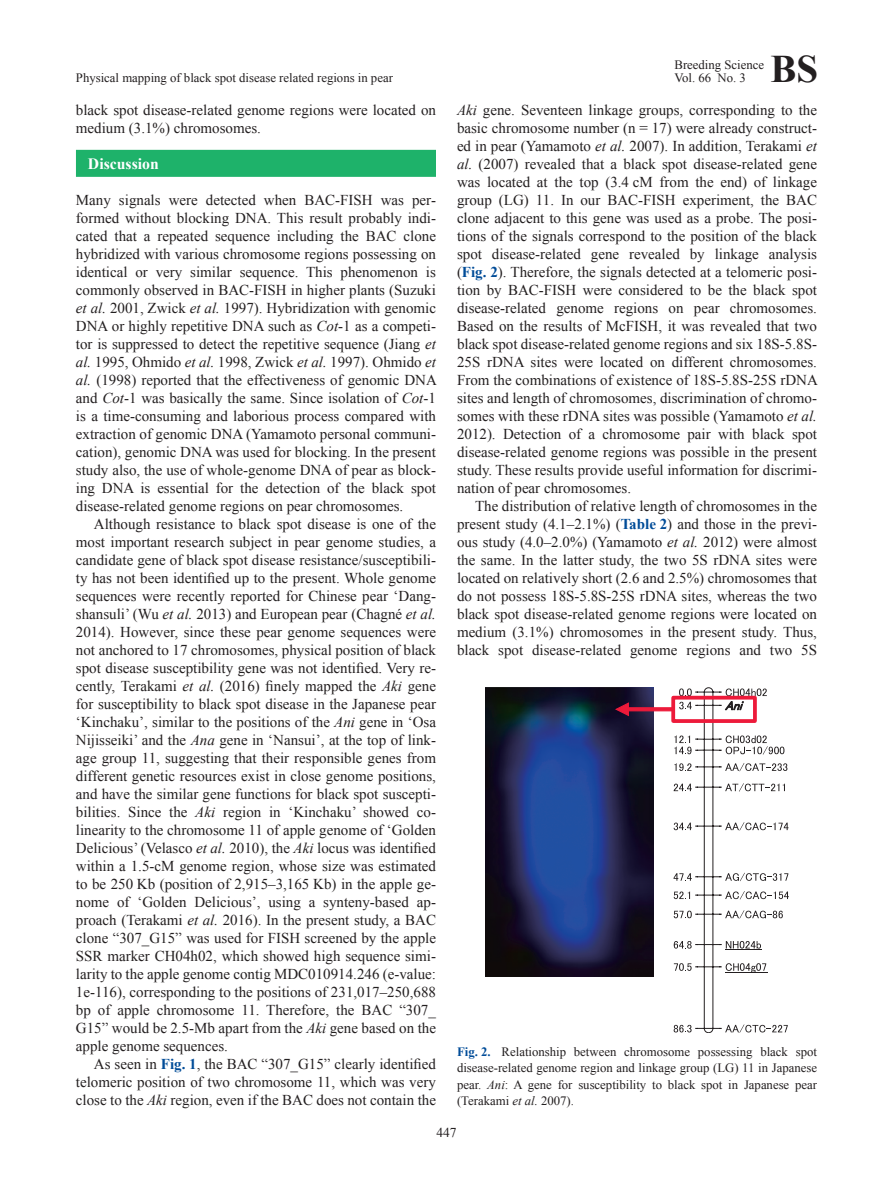
<style>
.page{position:relative;width:893px;height:1183px;background:#fff}
.page>*{position:absolute;margin:0;border:0;box-sizing:border-box;transform-origin:0 0}
.t1{font:700 39px "Times New Roman";color:#231f20}
.t2{font:700 15.75px "Times New Roman";color:#fff}
.t3{font:15px/18px "Times New Roman";color:#231f20;text-align:justify}
.t4{font:13.5px "Times New Roman";color:#231f20}
.t5{font:12.75px/16.5px "Times New Roman";color:#231f20}
.s1{font-style:italic}
.s2{font-weight:700;color:#014c98}
</style>
<div class="page">
<div style="left:76px;top:150px;width:360px;height:27px;background:#1eb26a"></div>
<img style="left:485px;top:687px;width:169px;height:289px">
<svg style="left:673px;top:687px;width:116px;height:345px"></svg>
<hr style="left:626px;top:707px;width:48px;height:3px;background:#ed1a3a">
<svg style="left:615px;top:702px;width:14px;height:13px"></svg>
<div style="left:671px;top:695px;width:86px;height:27px;border:4px solid #ed1a3a"></div>
<p class="t5" style="left:76px;top:69px;width:318px">Physical mapping of black spot disease related regions in pear</p>
<p class="t3" style="left:76px;top:100px;width:362px">black spot disease-related genome regions were located on medium (3.1%) chromosomes.</p>
<p class="t2" style="left:88px;top:152px;width:72px">Discussion</p>
<p class="t3" style="left:76px;top:190px;width:362px">Many signals were detected when BAC-FISH was per&shy;formed without blocking DNA. This result probably indi&shy;cated that a repeated sequence including the BAC clone hybridized with various chromosome regions possessing on identical or very similar sequence. This phenomenon is commonly observed in BAC-FISH in higher plants (Suzuki <span class="s1">et al.</span> 2001, Zwick <span class="s1">et al.</span> 1997). Hybridization with genomic DNA or highly repetitive DNA such as <span class="s1">Cot</span>-1 as a competi&shy;tor is suppressed to detect the repetitive sequence (Jiang <span class="s1">et al.</span> 1995, Ohmido <span class="s1">et al.</span> 1998, Zwick <span class="s1">et al.</span> 1997). Ohmido <span class="s1">et al.</span> (1998) reported that the effectiveness of genomic DNA and <span class="s1">Cot</span>-1 was basically the same. Since isolation of <span class="s1">Cot</span>-1 is a time-consuming and laborious process compared with extraction of genomic DNA (Yamamoto personal communi&shy;cation), genomic DNA was used for blocking. In the present study also, the use of whole-genome DNA of pear as block&shy;ing DNA is essential for the detection of the black spot disease-related genome regions on pear chromosomes.</p>
<p class="t3" style="left:76px;top:514px;width:362px;text-indent:18px">Although resistance to black spot disease is one of the most important research subject in pear genome studies, a candidate gene of black spot disease resistance/susceptibili&shy;ty has not been identified up to the present. Whole genome sequences were recently reported for Chinese pear ‘Dang&shy;shansuli’ (Wu <span class="s1">et al.</span> 2013) and European pear (Chagné <span class="s1">et al.<br></span>2014). However, since these pear genome sequences were not anchored to 17 chromosomes, physical position of black spot disease susceptibility gene was not identified. Very re&shy;cently, Terakami <span class="s1">et al.</span> (2016) finely mapped the <span class="s1">Aki</span> gene for susceptibility to black spot disease in the Japanese pear ‘Kinchaku’, similar to the positions of the <span class="s1">Ani</span> gene in ‘Osa Nijisseiki’ and the <span class="s1">Ana</span> gene in ‘Nansui’, at the top of link&shy;age group 11, suggesting that their responsible genes from different genetic resources exist in close genome positions, and have the similar gene functions for black spot suscepti&shy;bilities. Since the <span class="s1">Aki</span> region in ‘Kinchaku’ showed co&shy;linearity to the chromosome 11 of apple genome of ‘Golden Delicious’ (Velasco <span class="s1">et al.</span> 2010), the <span class="s1">Aki</span> locus was identified within a 1.5-cM genome region, whose size was estimated to be 250 Kb (position of 2,915–3,165 Kb) in the apple ge&shy;nome of ‘Golden Delicious’, using a synteny-based ap&shy;proach (Terakami <span class="s1">et al.</span> 2016). In the present study, a BAC clone “307_G15” was used for FISH screened by the apple SSR marker CH04h02, which showed high sequence simi&shy;larity to the apple genome contig MDC010914.246 (e-value:<br>1e-116), corresponding to the positions of 231,017–250,688 bp of apple chromosome 11. Therefore, the BAC “307_ G15” would be 2.5-Mb apart from the <span class="s1">Aki</span> gene based on the apple genome sequences.</p>
<p class="t3" style="left:76px;top:1054px;width:362px;text-indent:18px">As seen in <span class="s2">Fig. 1</span>, the BAC “307_G15” clearly identified telomeric position of two chromosome 11, which was very close to the <span class="s1">Aki</span> region, even if the BAC does not contain the</p>
<p class="t5" style="left:674px;top:58px;width:91px;line-height:12.8px">Breeding Science<br>Vol. 66 No. 3</p>
<h1 class="t1" style="left:770px;top:42px;width:49px">BS</h1>
<p class="t3" style="left:457px;top:100px;width:362px"><span class="s1">Aki</span> gene. Seventeen linkage groups, corresponding to the basic chromosome number (n = 17) were already construct&shy;ed in pear (Yamamoto <span class="s1">et al.</span> 2007). In addition, Terakami <span class="s1">et al.</span> (2007) revealed that a black spot disease-related gene was located at the top (3.4 cM from the end) of linkage group (LG) 11. In our BAC-FISH experiment, the BAC clone adjacent to this gene was used as a probe. The posi&shy;tions of the signals correspond to the position of the black spot disease-related gene revealed by linkage analysis (<span class="s2">Fig. 2</span>). Therefore, the signals detected at a telomeric posi&shy;tion by BAC-FISH were considered to be the black spot disease-related genome regions on pear chromosomes.<br>Based on the results of McFISH, it was revealed that two black spot disease-related genome regions and six 18S-5.8S-25S rDNA sites were located on different chromosomes.<br>From the combinations of existence of 18S-5.8S-25S rDNA sites and length of chromosomes, discrimination of chromo&shy;somes with these rDNA sites was possible (Yamamoto <span class="s1">et al.<br></span>2012). Detection of a chromosome pair with black spot disease-related genome regions was possible in the present study. These results provide useful information for discrimi&shy;nation of pear chromosomes.</p>
<p class="t3" style="left:457px;top:496px;width:362px;text-indent:18px">The distribution of relative length of chromosomes in the present study (4.1–2.1%) (<span class="s2">Table 2</span>) and those in the previ&shy;ous study (4.0–2.0%) (Yamamoto <span class="s1">et al.</span> 2012) were almost the same. In the latter study, the two 5S rDNA sites were located on relatively short (2.6 and 2.5%) chromosomes that do not possess 18S-5.8S-25S rDNA sites, whereas the two black spot disease-related genome regions were located on medium (3.1%) chromosomes in the present study. Thus, black spot disease-related genome regions and two 5S</p>
<p class="t5" style="left:457px;top:1042px;width:362px;text-align:justify"><span class="s2">Fig. 2.</span> Relationship between chromosome possessing black spot disease-related genome region and linkage group (LG) 11 in Japanese pear. <span class="s1">Ani</span>: A gene for susceptibility to black spot in Japanese pear (Terakami <span class="s1">et al.</span> 2007).</p>
<p class="t4" style="left:436px;top:1123px;width:22px">447</p>
</div>
